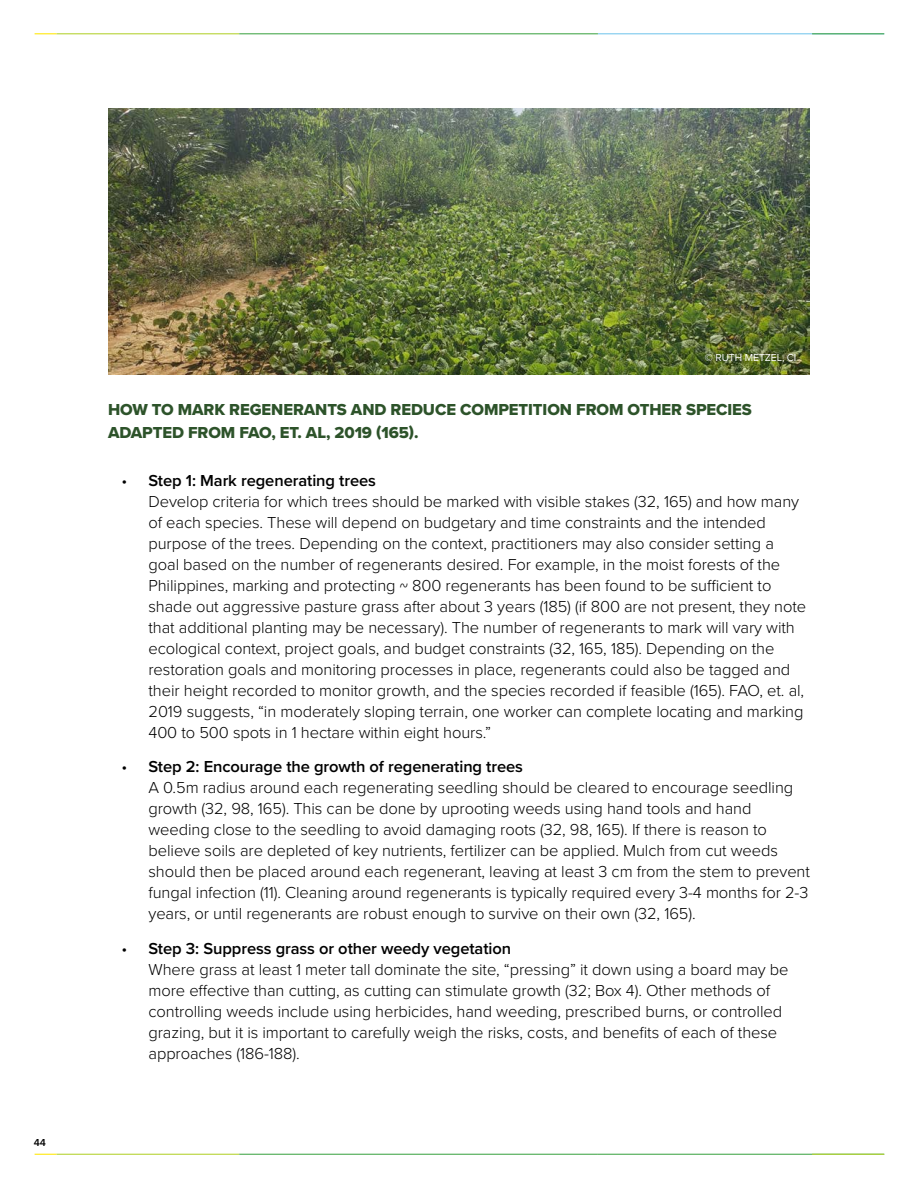
<style>
.page{position:relative;width:918px;height:1188px;background:#fff}
.page>*{position:absolute;margin:0;border:0;box-sizing:border-box;transform-origin:0 0}
.t1{font:300 16.5px/21px "Proxima Nova";letter-spacing:-.005em;color:#000}
.t2{font:16.5px/22.5px "Proxima Nova Extrabld";letter-spacing:-.005em;color:#2d532a}
.Callout{font:10.5px "Proxima Nova";letter-spacing:-.01em;color:#fff}
.t3{font:600 10.5px "Proxima Nova";color:#000}
.s1{font-weight:700}
.s2{font-weight:600}
</style>
<div class="page">
<svg style="left:35px;top:33px;width:22px;height:1px"></svg>
<hr style="left:57px;top:33px;width:182px;height:1px;background:#b7d438">
<hr style="left:598px;top:33px;width:286px;height:1px;background:#7cc9ed">
<hr style="left:239px;top:33px;width:359px;height:1px;background:#4caa51">
<hr style="left:812px;top:33px;width:72px;height:1px;background:#4caa51">
<img style="left:108px;top:108px;width:702px;height:267px">
<svg style="left:35px;top:1154px;width:22px;height:1px"></svg>
<hr style="left:57px;top:1154px;width:182px;height:1px;background:#b7d438">
<hr style="left:598px;top:1154px;width:286px;height:1px;background:#4caa51">
<hr style="left:239px;top:1154px;width:359px;height:1px;background:#4caa51">
<hr style="left:812px;top:1154px;width:72px;height:1px;background:#b7d438">
<p class="t3" style="left:34px;top:1134px;width:14px">44</p>
<p class="Callout" style="left:705px;top:350px;width:93px"><span class="s1">©</span> RUTH METZEL, CI</p>
<p class="t2" style="left:108px;top:398px;width:645px">HOW TO MARK REGENERANTS AND REDUCE COMPETITION FROM OTHER SPECIES<br>ADAPTED FROM FAO, ET. AL, 2019 (165).</p>
<p class="t1" style="left:148px;top:469px;width:659px;text-indent:-27px">• <span class="s2">Step 1: Mark regenerating trees<br></span>Develop criteria for which trees should be marked with visible stakes (32, 165) and how many of each species. These will depend on budgetary and time constraints and the intended purpose of the trees. Depending on the context, practitioners may also consider setting a goal based on the number of regenerants desired. For example, in the moist forests of the Philippines, marking and protecting ~ 800 regenerants has been found to be sufficient to shade out aggressive pasture grass after about 3 years (185) (if 800 are not present, they note that additional planting may be necessary). The number of regenerants to mark will vary with ecological context, project goals, and budget constraints (32, 165, 185). Depending on the restoration goals and monitoring processes in place, regenerants could also be tagged and their height recorded to monitor growth, and the species recorded if feasible (165). FAO, et. al, 2019 suggests, “in moderately sloping terrain, one worker can complete locating and marking 400 to 500 spots in 1 hectare within eight hours.”</p>
<p class="t1" style="left:148px;top:755px;width:663px;text-indent:-27px">• <span class="s2">Step 2: Encourage the growth of regenerating trees<br></span>A 0.5m radius around each regenerating seedling should be cleared to encourage seedling growth (32, 98, 165). This can be done by uprooting weeds using hand tools and hand weeding close to the seedling to avoid damaging roots (32, 98, 165). If there is reason to believe soils are depleted of key nutrients, fertilizer can be applied. Mulch from cut weeds should then be placed around each regenerant, leaving at least 3 cm from the stem to prevent fungal infection (11). Cleaning around regenerants is typically required every 3-4 months for 2-3 years, or until regenerants are robust enough to survive on their own (32, 165).</p>
<p class="t1" style="left:148px;top:937px;width:642px;text-indent:-27px">• <span class="s2">Step 3: Suppress grass or other weedy vegetation<br></span>Where grass at least 1 meter tall dominate the site, “pressing” it down using a board may be more effective than cutting, as cutting can stimulate growth (32; Box 4). Other methods of controlling weeds include using herbicides, hand weeding, prescribed burns, or controlled grazing, but it is important to carefully weigh the risks, costs, and benefits of each of these approaches (186-188).</p>
</div>
